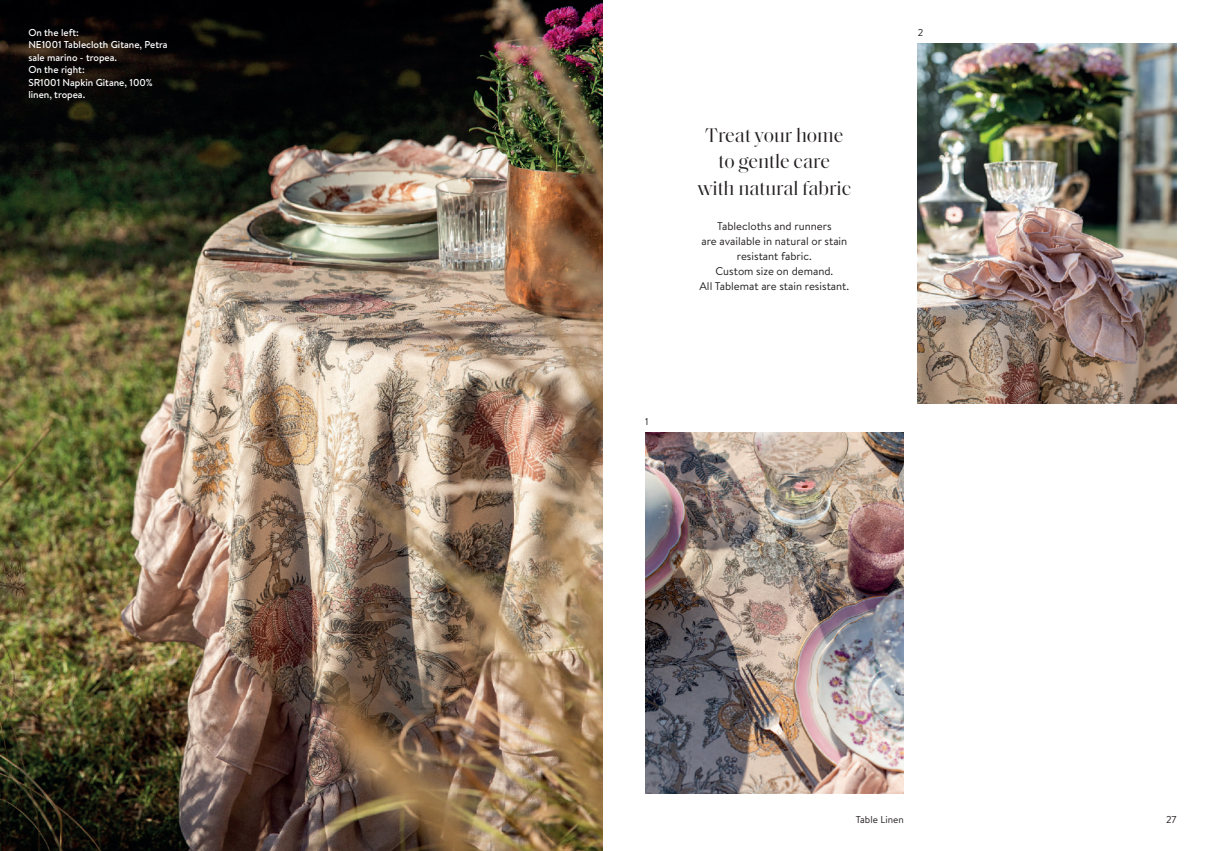
<style>
.page{position:relative;width:1205px;height:851px;background:#fff}
.page>*{position:absolute;margin:0;border:0;box-sizing:border-box;transform-origin:0 0}
.t1{font:20px/26.2px "Saol Display";color:#231f20;text-align:center}
.t2{font:11.25px/15px "Brandon Text";color:#231f20;text-align:center}
.t3{font:500 10px/12.5px "Brandon Text";color:#fff}
.t4{font:10px "Brandon Text";color:#231f20}
</style>
<div class="page">
<img style="left:645px;top:432px;width:259px;height:361px">
<img style="left:0;top:0;width:602px;height:850px">
<img style="left:918px;top:43px;width:258px;height:360px">
<p class="t3" style="left:28px;top:26px;width:52px">On the left:</p>
<p class="t4" style="left:918px;top:25px;width:7px">2</p>
<p class="t3" style="left:28px;top:38px;width:141px">NE1001 Tablecloth Gitane, Petra sale marino - tropea.<br>On the right:<br>SR1001 Napkin Gitane, 100% linen, tropea.</p>
<h1 class="t1" style="left:697px;top:121px;width:155px">Treat your home to gentle care<br>with natural fabric</h1>
<p class="t2" style="left:699px;top:218px;width:151px">Tablecloths and runners<br>are available in natural or stain resistant fabric.<br>Custom size on demand.<br>All Tablemat are stain resistant.</p>
<p class="t4" style="left:645px;top:415px;width:5px">1</p>
<p class="t4" style="left:856px;top:812px;width:49px">Table Linen</p>
<p class="t4" style="left:1166px;top:812px;width:12px">27</p>
</div>
